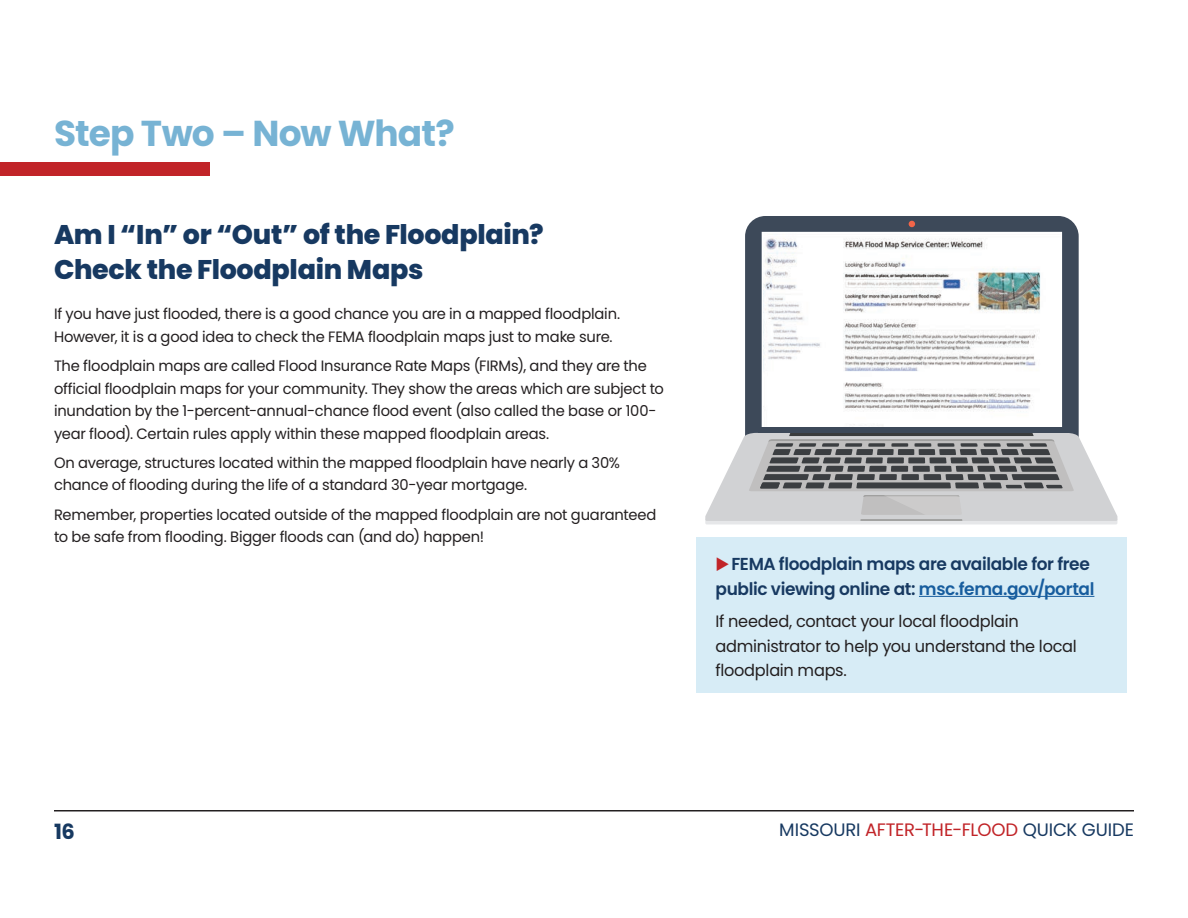
<style>
.page{position:relative;width:1188px;height:918px;background:#fff}
.page>*{position:absolute;margin:0;border:0;box-sizing:border-box;transform-origin:0 0}
.t1{font:700 36px "Poppins";letter-spacing:-.025em;color:#77b3d4}
.t2{font:800 27px/34.5px "Poppins";letter-spacing:-.01em;color:#173961}
.t3{font:700 21px "Poppins";color:#173961}
.t4{font:18px "Poppins";letter-spacing:-.01em;color:#173961}
.t5{font:600 17.4px/24.8px "Poppins";letter-spacing:-.02em;color:#173961}
.t6{font:16.5px/24.8px "Poppins";letter-spacing:-.02em;color:#231f20}
.t7{font:15px/22.5px "Poppins";letter-spacing:-.015em;color:#231f20}
.s1{color:#c12428}
.s2{color:#175d9e}
</style>
<div class="page">
<div style="left:696px;top:537px;width:431px;height:156px;background:#d7ecf6"></div>
<hr style="left:54px;top:810px;width:1080px;height:2px;background:#231f20">
<div style="left:0;top:162px;width:209px;height:14px;background:#c12428"></div>
<svg style="left:745px;top:216px;width:334px;height:217px;background:#434e5e"></svg>
<svg style="left:762px;top:232px;width:300px;height:195px"></svg>
<svg style="left:705px;top:433px;width:412px;height:91px;background:#aeafb1"></svg>
<div style="left:758px;top:427px;width:310px;height:6px;background:#3d4959"></div>
<svg style="left:909px;top:221px;width:6px;height:6px"></svg>
<img style="left:764px;top:234px;width:297px;height:193px">
<hr style="left:919px;top:596px;width:175px;height:1px;background:#175d9e">
<p class="t1" style="left:54px;top:112px;width:402px">Step Two – Now What?</p>
<p class="t2" style="left:54px;top:218px;width:491px">Am I “In” or “Out” of the Floodplain?<br>Check the Floodplain Maps</p>
<p class="t7" style="left:54px;top:303px;width:568px">If you have just flooded, there is a good chance you are in a mapped floodplain.<br>However, it is a good idea to check the FEMA floodplain maps just to make sure.</p>
<p class="t7" style="left:54px;top:355px;width:612px">The floodplain maps are called Flood Insurance Rate Maps (FIRMs), and they are the official floodplain maps for your community. They show the areas which are subject to inundation by the 1-percent-annual-chance flood event (also called the base or 100- year flood). Certain rules apply within these mapped floodplain areas.</p>
<p class="t7" style="left:54px;top:452px;width:568px">On average, structures located within the mapped floodplain have nearly a 30% chance of flooding during the life of a standard 30-year mortgage.</p>
<p class="t7" style="left:54px;top:503px;width:604px">Remember, properties located outside of the mapped floodplain are not guaranteed to be safe from flooding. Bigger floods can (and do) happen!</p>
<p class="t5" style="left:716px;top:552px;width:380px"><span class="s1">◆</span>FEMA floodplain maps are available for free public viewing online at: <span class="s2">msc.fema.gov/portal</span></p>
<p class="t6" style="left:716px;top:609px;width:363px">If needed, contact your local floodplain administrator to help you understand the local floodplain maps.</p>
<p class="t3" style="left:54px;top:819px;width:22px">16</p>
<p class="t4" style="left:779px;top:819px;width:356px">MISSOURI <span class="s1">AFTER-THE-FLOOD</span> QUICK GUIDE</p>
</div>
